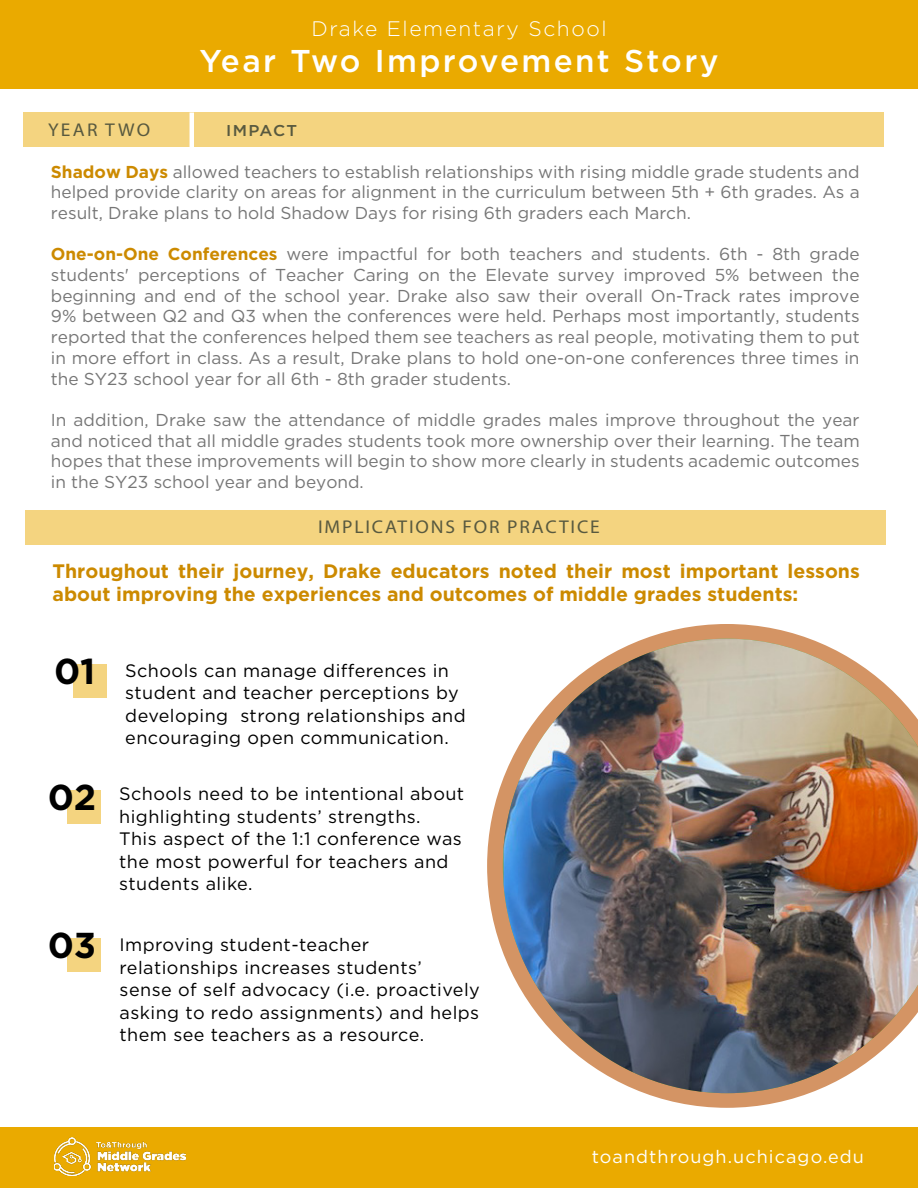
<style>
.page{position:relative;width:918px;height:1188px;background:#fff}
.page>*{position:absolute;margin:0;border:0;box-sizing:border-box;transform-origin:0 0}
.t1{font:500 31.5px "Gotham";letter-spacing:.075em;color:#fff}
.t2{font:300 21px "Gotham";letter-spacing:.075em;color:#fff}
.t3{font:700 19.5px/23.4px "Gotham";color:#cc8a00}
.t4{font:18.6px "Myriad Pro";letter-spacing:.095em;color:#58593f;scale:1.05 1}
.t5{font:18px/22.5px "Gotham";letter-spacing:.025em;color:#000}
.t6{font:18px "Gotham";letter-spacing:.06em;color:#fff}
.t7{font:17.25px/20.7px "Gotham";color:#767676;text-align:justify}
.t8{font:500 15.6px "Gotham";letter-spacing:.075em;color:#58593f;scale:1.05 1}
.s1{font-weight:700;color:#cc8a00}
.s2{font-weight:700;font-size:36px}
</style>
<div class="page">
<svg style="left:487px;top:624px;width:323px;height:484px"></svg>
<div style="left:0;top:1128px;width:918px;height:60px;background:#eaaa00"></div>
<img style="left:54px;top:1137px;width:132px;height:39px">
<div style="left:0;top:0;width:918px;height:88px;background:#eaaa00"></div>
<div style="left:23px;top:112px;width:861px;height:35px;background:#f4d480"></div>
<hr style="left:190px;top:112px;width:4px;height:35px;background:#fff">
<div style="left:25px;top:510px;width:861px;height:35px;background:#f4d480"></div>
<div style="left:73px;top:664px;width:34px;height:34px;background:#f4d480"></div>
<div style="left:67px;top:790px;width:34px;height:33px;background:#f4d480"></div>
<div style="left:67px;top:939px;width:34px;height:33px;background:#f4d480"></div>
<img style="left:504px;top:639px;width:414px;height:454px">
<p class="t2" style="left:311px;top:15px;width:297px">Drake Elementary School</p>
<h1 class="t1" style="left:200px;top:41px;width:520px">Year Two Improvement Story</h1>
<p class="t4" style="left:48px;top:118px;width:99px">YEAR TWO</p>
<p class="t8" style="left:226px;top:120px;width:69px">IMPACT</p>
<p class="t7" style="left:51px;top:161px;width:810px"><span class="s1">Shadow Days</span> allowed teachers to establish relationships with rising middle grade students and helped provide clarity on areas for alignment in the curriculum between 5th + 6th grades. As a result, Drake plans to hold Shadow Days for rising 6th graders each March.</p>
<p class="t7" style="left:51px;top:244px;width:810px"><span class="s1">One-on-One Conferences</span> were impactful for both teachers and students. 6th - 8th grade students' perceptions of Teacher Caring on the Elevate survey improved 5% between the beginning and end of the school year. Drake also saw their overall On-Track rates improve 9% between Q2 and Q3 when the conferences were held. Perhaps most importantly, students reported that the conferences helped them see teachers as real people, motivating them to put in more effort in class. As a result, Drake plans to hold one-on-one conferences three times in the SY23 school year for all 6th - 8th grader students.</p>
<p class="t7" style="left:51px;top:409px;width:810px">In addition, Drake saw the attendance of middle grades males improve throughout the year and noticed that all middle grades students took more ownership over their learning. The team hopes that these improvements will begin to show more clearly in students academic outcomes in the SY23 school year and beyond.</p>
<p class="t4" style="left:318px;top:515px;width:270px">IMPLICATIONS FOR PRACTICE</p>
<p class="t3" style="left:53px;top:559px;width:809px">Throughout their journey, Drake educators noted their most important lessons about improving the experiences and outcomes of middle grades students:</p>
<p class="t5" style="left:125px;top:659px;width:342px;text-indent:-71px"><span class="s2">01</span> Schools can manage differences in student and teacher perceptions by developing strong relationships and encouraging open communication.</p>
<p class="t5" style="left:119px;top:782px;width:346px;text-indent:-71px"><span class="s2">02</span> Schools need to be intentional about highlighting students’ strengths.<br>This aspect of the 1:1 conference was the most powerful for teachers and students alike.</p>
<p class="t5" style="left:120px;top:933px;width:362px;text-indent:-72px"><span class="s2">03</span> Improving student-teacher relationships increases students’<br>sense of self advocacy (i.e. proactively asking to redo assignments) and helps them see teachers as a resource.</p>
<p class="t6" style="left:592px;top:1146px;width:274px">toandthrough.uchicago.edu</p>
</div>
